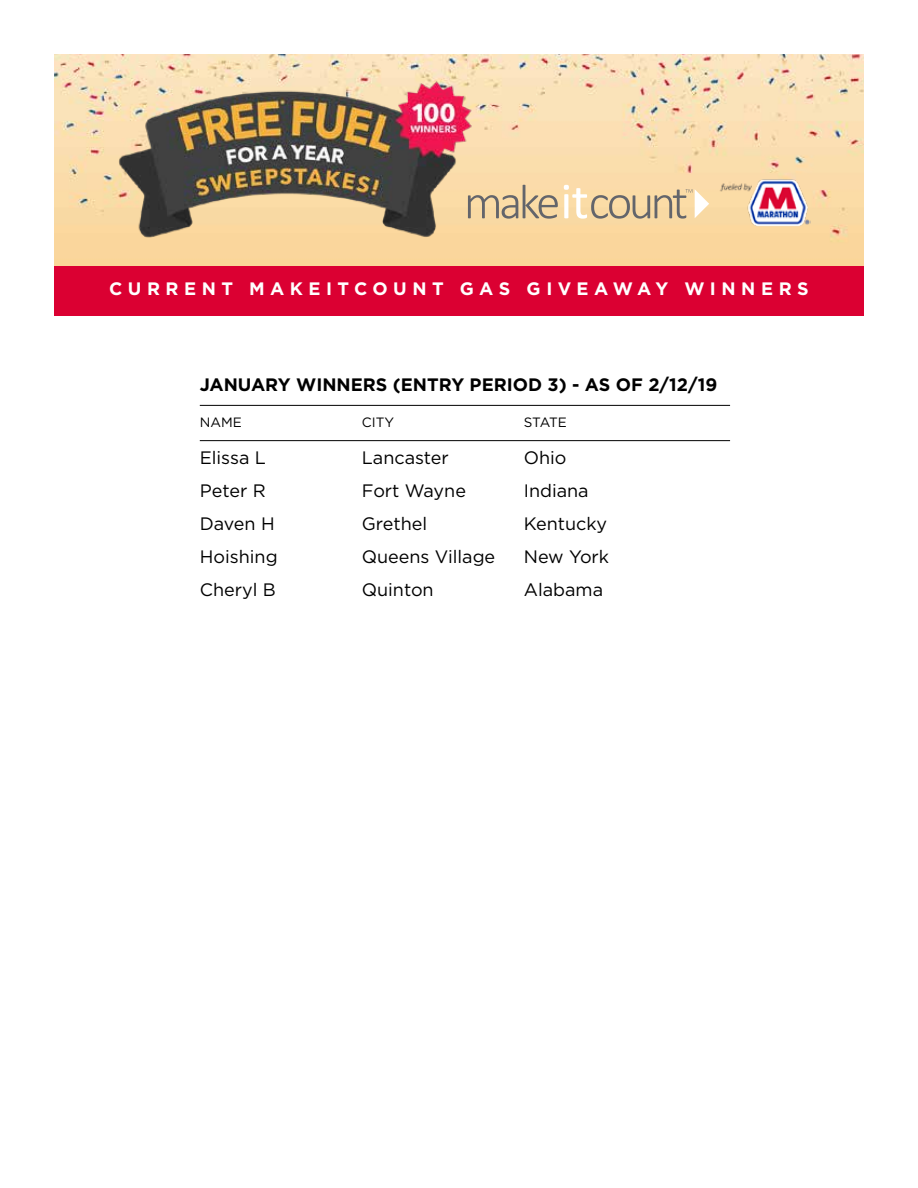
<style>
.page{position:relative;width:918px;height:1188px;background:#fff}
.page>*{position:absolute;margin:0;border:0;box-sizing:border-box;transform-origin:0 0}
.t1{font:18px "Gotham";color:#000}
.t2{font:700 18px "Gotham";color:#000}
.t3{font:700 18px "Gotham";letter-spacing:.3em;color:#fff}
.t4{font:13.5px "Gotham";color:#000}
</style>
<div class="page">
<img style="left:54px;top:54px;width:810px;height:212px">
<div style="left:54px;top:266px;width:810px;height:49px;background:#db0032"></div>
<hr style="left:200px;top:440px;width:530px;height:1px;background:#000">
<hr style="left:200px;top:405px;width:530px;height:1px;background:#000">
<img style="left:116px;top:80px;width:359px;height:160px">
<img style="left:714px;top:176px;width:97px;height:52px">
<svg style="left:468px;top:185px;width:90px;height:34px;background:#d3bc96"></svg>
<svg style="left:564px;top:185px;width:145px;height:34px;background:#e3cca6"></svg>
<p class="t3" style="left:109px;top:278px;width:701px">CURRENT MAKEITCOUNT GAS GIVEAWAY WINNERS</p>
<p class="t2" style="left:200px;top:374px;width:519px">JANUARY WINNERS (ENTRY PERIOD 3) - AS OF 2/12/19</p>
<p class="t4" style="left:200px;top:415px;width:44px">NAME</p>
<p class="t4" style="left:362px;top:415px;width:34px">CITY</p>
<p class="t4" style="left:524px;top:415px;width:45px">STATE</p>
<p class="t1" style="left:200px;top:448px;width:68px">Elissa L</p>
<p class="t1" style="left:362px;top:448px;width:89px">Lancaster</p>
<p class="t1" style="left:524px;top:448px;width:44px">Ohio</p>
<p class="t1" style="left:200px;top:481px;width:67px">Peter R</p>
<p class="t1" style="left:362px;top:481px;width:106px">Fort Wayne</p>
<p class="t1" style="left:524px;top:481px;width:66px">Indiana</p>
<p class="t1" style="left:200px;top:514px;width:76px">Daven H</p>
<p class="t1" style="left:362px;top:514px;width:67px">Grethel</p>
<p class="t1" style="left:524px;top:514px;width:85px">Kentucky</p>
<p class="t1" style="left:200px;top:547px;width:79px">Hoishing</p>
<p class="t1" style="left:362px;top:547px;width:135px">Queens Village</p>
<p class="t1" style="left:524px;top:547px;width:87px">New York</p>
<p class="t1" style="left:200px;top:580px;width:78px">Cheryl B</p>
<p class="t1" style="left:362px;top:580px;width:73px">Quinton</p>
<p class="t1" style="left:524px;top:580px;width:81px">Alabama</p>
</div>
